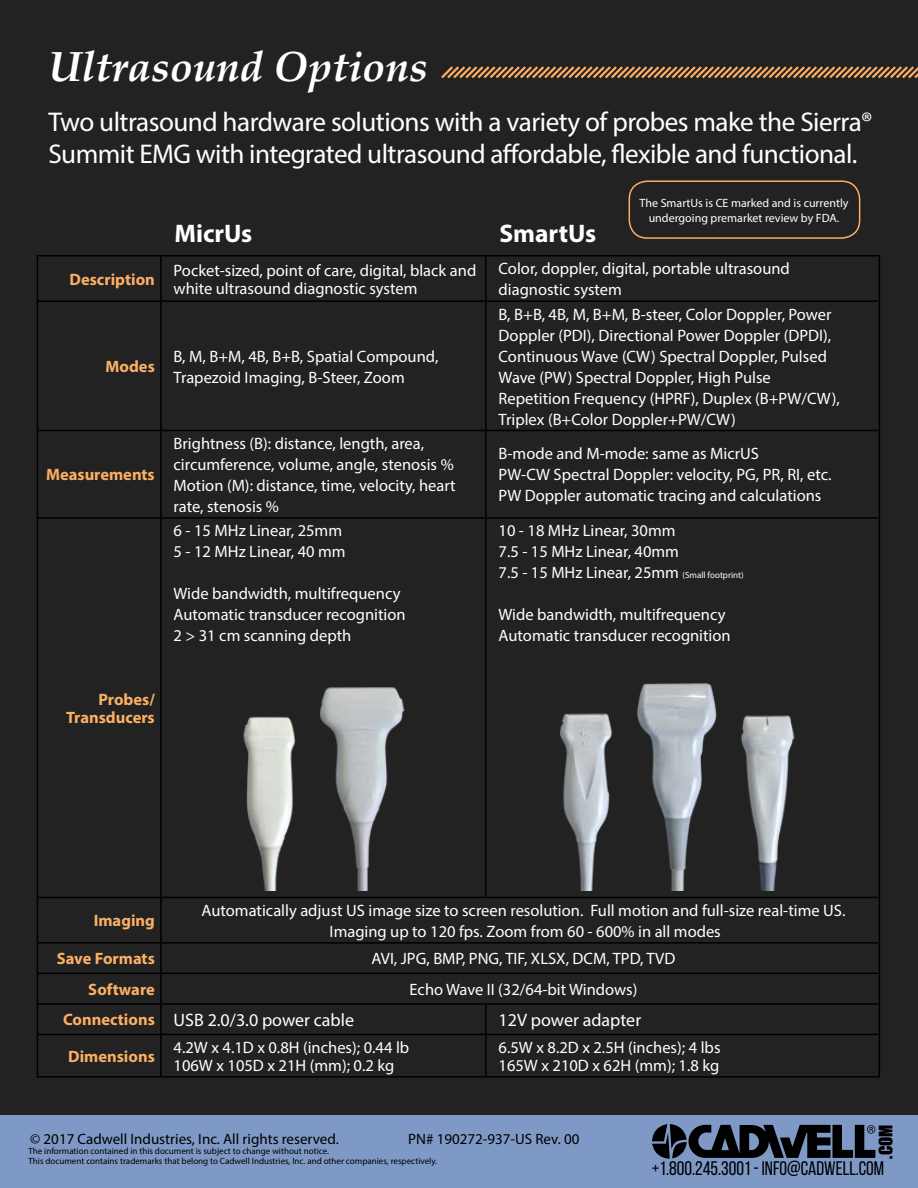
<style>
.page{position:relative;width:918px;height:1188px;background:#222223}
.page>*{position:absolute;margin:0;border:0;box-sizing:border-box;transform-origin:0 0}
.t1{font:italic 700 42px "Palatino Linotype";color:#fff}
.t2{font:27.15px/32.5px "Myriad Pro";letter-spacing:-.02em;color:#fff}
.t3{font:700 25.5px "Myriad Pro";color:#fff}
.t4{font:19.65px "Bebas Neue";color:#000}
.t5{font:18px "Myriad Pro";color:#fff}
.t6{font:16.95px "Impact";color:#000}
.t7{font:16.5px/21px "Myriad Pro";color:#fff}
.t8{font:700 16.5px/18px "Myriad Pro";color:#fbaf63;text-align:right}
.t9{font:15px "Myriad Pro";color:#000}
.t10{font:12px/15px "Myriad Pro";color:#fff;text-align:center}
.t11{font:9px/10.8px "Myriad Pro";color:#000}
.s1{font-size:9px}
.s2{font-weight:700;font-size:16.5px;color:#fbaf63}
</style>
<div class="page">
<hr style="left:37px;top:302px;width:1px;height:128px;background:#000">
<hr style="left:160px;top:302px;width:2px;height:128px;background:#000">
<hr style="left:485px;top:302px;width:2px;height:128px;background:#000">
<hr style="left:879px;top:302px;width:1px;height:128px;background:#000">
<hr style="left:37px;top:430px;width:124px;height:1px;background:#000">
<hr style="left:37px;top:431px;width:1px;height:86px;background:#000">
<hr style="left:161px;top:430px;width:325px;height:1px;background:#000">
<hr style="left:160px;top:431px;width:2px;height:86px;background:#000">
<hr style="left:486px;top:430px;width:394px;height:1px;background:#000">
<hr style="left:485px;top:431px;width:2px;height:86px;background:#000">
<hr style="left:879px;top:431px;width:1px;height:86px;background:#000">
<hr style="left:37px;top:517px;width:124px;height:2px;background:#000">
<hr style="left:37px;top:519px;width:1px;height:378px;background:#000">
<hr style="left:161px;top:517px;width:325px;height:2px;background:#000">
<hr style="left:160px;top:519px;width:2px;height:378px;background:#000">
<hr style="left:486px;top:517px;width:394px;height:2px;background:#000">
<hr style="left:485px;top:519px;width:2px;height:378px;background:#000">
<hr style="left:879px;top:519px;width:1px;height:378px;background:#000">
<hr style="left:37px;top:897px;width:124px;height:1px;background:#000">
<hr style="left:37px;top:898px;width:1px;height:44px;background:#000">
<hr style="left:161px;top:897px;width:325px;height:1px;background:#000">
<hr style="left:160px;top:898px;width:2px;height:44px;background:#000">
<hr style="left:486px;top:897px;width:394px;height:1px;background:#000">
<hr style="left:879px;top:898px;width:1px;height:44px;background:#000">
<hr style="left:37px;top:942px;width:124px;height:2px;background:#000">
<hr style="left:161px;top:942px;width:325px;height:2px;background:#000">
<hr style="left:160px;top:944px;width:2px;height:29px;background:#000">
<hr style="left:486px;top:942px;width:394px;height:2px;background:#000">
<hr style="left:37px;top:973px;width:124px;height:1px;background:#000">
<hr style="left:161px;top:973px;width:325px;height:1px;background:#000">
<hr style="left:160px;top:974px;width:2px;height:29px;background:#000">
<hr style="left:486px;top:973px;width:394px;height:1px;background:#000">
<hr style="left:37px;top:1003px;width:124px;height:2px;background:#000">
<svg style="left:37px;top:944px;width:1px;height:90px"></svg>
<hr style="left:161px;top:1003px;width:325px;height:2px;background:#000">
<hr style="left:160px;top:1005px;width:2px;height:29px;background:#000">
<hr style="left:486px;top:1003px;width:394px;height:2px;background:#000">
<hr style="left:485px;top:1005px;width:2px;height:29px;background:#000">
<svg style="left:879px;top:944px;width:1px;height:90px"></svg>
<hr style="left:37px;top:1034px;width:124px;height:1px;background:#000">
<hr style="left:37px;top:1035px;width:1px;height:41px;background:#000">
<hr style="left:161px;top:1034px;width:325px;height:1px;background:#000">
<hr style="left:160px;top:1035px;width:2px;height:41px;background:#000">
<hr style="left:486px;top:1034px;width:394px;height:1px;background:#000">
<hr style="left:485px;top:1035px;width:2px;height:41px;background:#000">
<hr style="left:879px;top:1035px;width:1px;height:41px;background:#000">
<hr style="left:37px;top:1076px;width:124px;height:2px;background:#000">
<hr style="left:161px;top:1076px;width:325px;height:2px;background:#000">
<hr style="left:486px;top:1076px;width:394px;height:2px;background:#000">
<hr style="left:37px;top:255px;width:124px;height:2px;background:#000">
<hr style="left:37px;top:257px;width:1px;height:43px;background:#000">
<hr style="left:486px;top:255px;width:394px;height:2px;background:#000">
<hr style="left:879px;top:257px;width:1px;height:43px;background:#000">
<hr style="left:37px;top:300px;width:124px;height:2px;background:#000">
<hr style="left:486px;top:300px;width:394px;height:2px;background:#000">
<hr style="left:161px;top:255px;width:325px;height:2px;background:#000">
<hr style="left:160px;top:257px;width:2px;height:43px;background:#000">
<hr style="left:485px;top:257px;width:2px;height:43px;background:#000">
<hr style="left:161px;top:300px;width:325px;height:2px;background:#000">
<div style="left:0;top:1115px;width:918px;height:73px;background:#7f99c6"></div>
<svg style="left:441px;top:66px;width:477px;height:13px"></svg>
<img style="left:637px;top:683px;width:80px;height:207px">
<img style="left:560px;top:713px;width:52px;height:177px">
<img style="left:741px;top:715px;width:54px;height:175px">
<img style="left:320px;top:687px;width:85px;height:203px">
<img style="left:243px;top:716px;width:53px;height:174px">
<svg style="left:652px;top:1124px;width:223px;height:35px"></svg>
<div style="left:629px;top:180px;width:231px;height:59px;border:2px solid #fbaf63;border-radius:18px"></div>
<h1 class="t1" style="left:48px;top:37px;width:381px">Ultrasound Options</h1>
<h2 class="t2" style="left:48px;top:105px;width:826px">Two ultrasound hardware solutions with a variety of probes make the Sierra®<br>Summit EMG with integrated ultrasound affordable, flexible and functional.</h2>
<h3 class="t3" style="left:174px;top:217px;width:80px">MicrUs</h3>
<h3 class="t3" style="left:499px;top:217px;width:98px">SmartUs</h3>
<p class="t10" style="left:640px;top:195px;width:210px">The SmartUs is CE marked and is currently undergoing premarket review by FDA.</p>
<p class="t8" style="left:70px;top:270px;width:87px">Description</p>
<p class="t7" style="left:174px;top:261px;width:304px;line-height:18px">Pocket-sized, point of care, digital, black and white ultrasound diagnostic system</p>
<p class="t7" style="left:499px;top:258px;width:293px">Color, doppler, digital, portable ultrasound diagnostic system</p>
<p class="t8" style="left:106px;top:357px;width:51px">Modes</p>
<p class="t7" style="left:174px;top:345px;width:266px">B, M, B+M, 4B, B+B, Spatial Compound,<br>Trapezoid Imaging, B-Steer, Zoom</p>
<p class="t7" style="left:499px;top:303px;width:343px">B, B+B, 4B, M, B+M, B-steer, Color Doppler, Power Doppler (PDI), Directional Power Doppler (DPDI), Continuous Wave (CW) Spectral Doppler, Pulsed Wave (PW) Spectral Doppler, High Pulse Repetition Frequency (HPRF), Duplex (B+PW/CW), Triplex (B+Color Doppler+PW/CW)</p>
<p class="t8" style="left:46px;top:465px;width:110px">Measurements</p>
<p class="t7" style="left:174px;top:433px;width:284px">Brightness (B): distance, length, area, circumference, volume, angle, stenosis % Motion (M): distance, time, velocity, heart rate, stenosis %</p>
<p class="t7" style="left:499px;top:443px;width:334px">B-mode and M-mode: same as MicrUS<br>PW-CW Spectral Doppler: velocity, PG, PR, RI, etc.<br>PW Doppler automatic tracing and calculations</p>
<p class="t7" style="left:174px;top:520px;width:174px">6 - 15 MHz Linear, 25mm<br>5 - 12 MHz Linear, 40 mm</p>
<p class="t7" style="left:174px;top:583px;width:234px">Wide bandwidth, multifrequency<br>Automatic transducer recognition<br>2 &gt; 31 cm scanning depth</p>
<p class="t7" style="left:499px;top:520px;width:247px">10 - 18 MHz Linear, 30mm<br>7.5 - 15 MHz Linear, 40mm<br>7.5 - 15 MHz Linear, 25mm <span class="s1">(Small footprint)</span></p>
<p class="t7" style="left:499px;top:604px;width:234px">Wide bandwidth, multifrequency<br>Automatic transducer recognition</p>
<p class="t8" style="left:66px;top:690px;width:90px">Probes/<br>Transducers</p>
<p class="t8" style="left:94px;top:911px;width:63px">Imaging</p>
<p class="t7" style="left:202px;top:900px;width:645px;text-align:center">Automatically adjust US image size to screen resolution. Full motion and full-size real-time US.<br>Imaging up to 120 fps. Zoom from 60 - 600% in all modes</p>
<p class="t8" style="left:57px;top:949px;width:100px">Save Formats</p>
<p class="t7" style="left:372px;top:948px;width:305px">AVI, JPG, BMP, PNG, TIF, XLSX, DCM, TPD, TVD</p>
<p class="t8" style="left:88px;top:980px;width:68px">Software</p>
<p class="t7" style="left:410px;top:979px;width:229px">Echo Wave II (32/64-bit Windows)</p>
<p class="t5" style="left:63px;top:1009px;width:292px"><span class="s2">Connections</span> USB 2.0/3.0 power cable</p>
<p class="t5" style="left:499px;top:1009px;width:144px">12V power adapter</p>
<p class="t8" style="left:68px;top:1047px;width:88px">Dimensions</p>
<p class="t7" style="left:174px;top:1038px;width:237px;line-height:18px">4.2W x 4.1D x 0.8H (inches); 0.44 lb<br>106W x 105D x 21H (mm); 0.2 kg</p>
<p class="t7" style="left:499px;top:1038px;width:223px;line-height:18px">6.5W x 8.2D x 2.5H (inches); 4 lbs<br>165W x 210D x 62H (mm); 1.8 kg</p>
<p class="t9" style="left:30px;top:1129px;width:310px">© 2017 Cadwell Industries, Inc. All rights reserved.</p>
<p class="t9" style="left:408px;top:1129px;width:173px">PN# 190272-937-US Rev. 00</p>
<p class="t11" style="left:28px;top:1145px;width:410px">The information contained in this document is subject to change without notice.<br>This document contains trademarks that belong to Cadwell Industries, Inc. and other companies, respectively.</p>
<p class="t6" style="left:873px;top:1159px;width:36px;rotate:-90deg">.COM</p>
<p class="t4" style="left:652px;top:1158px;width:234px">+1.800.245.3001 - INFO@CADWELL.COM</p>
</div>
